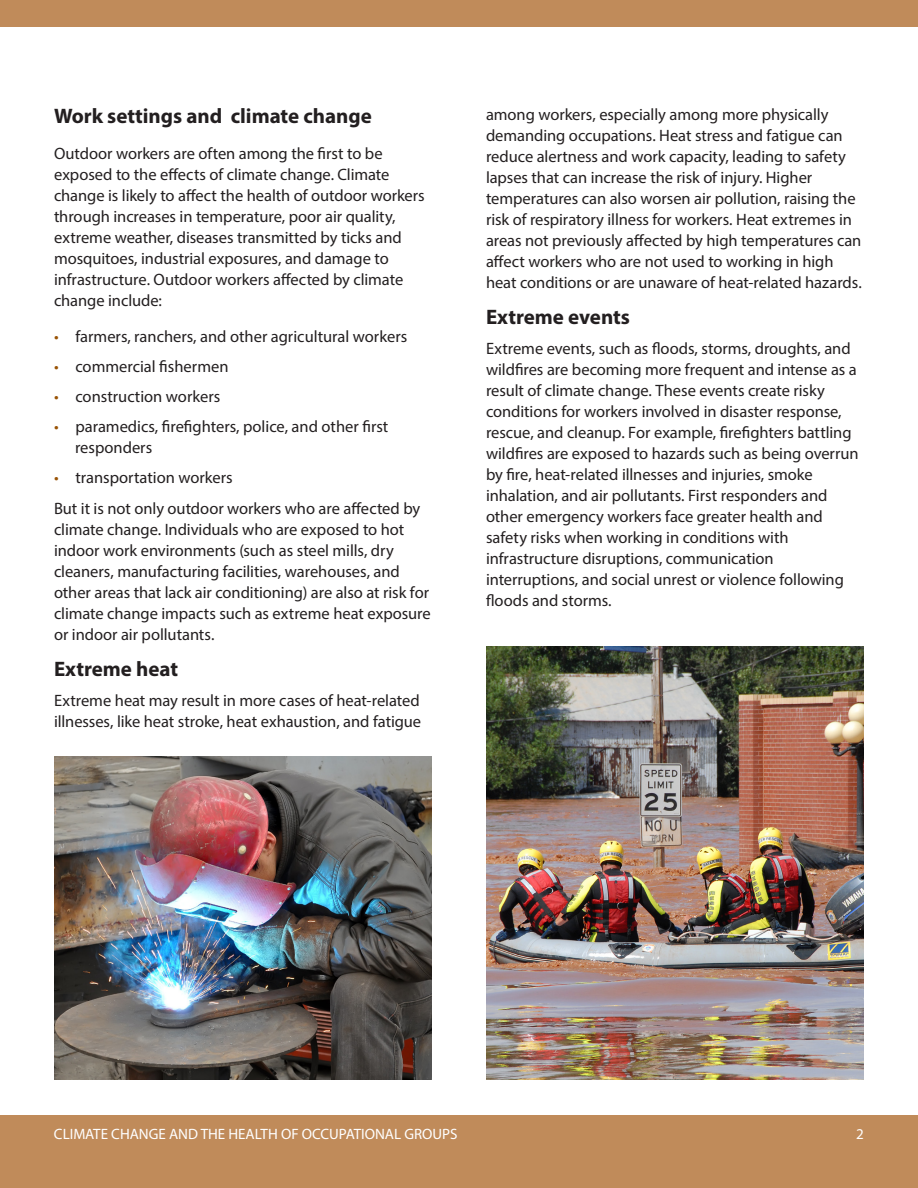
<style>
.page{position:relative;width:918px;height:1188px;background:#fff}
.page>*{position:absolute;margin:0;border:0;box-sizing:border-box;transform-origin:0 0}
.t1{font:700 21px "Myriad Pro";color:#231f20}
.t2{font:16.5px/21px "Myriad Pro";letter-spacing:-.005em;color:#231f20}
.t3{font:15px "Myriad Pro";color:#fff}
.s1{color:#9a5407}
</style>
<div class="page">
<div style="left:0;top:0;width:918px;height:27px;background:#c08b5a"></div>
<img style="left:54px;top:756px;width:378px;height:324px">
<img style="left:486px;top:646px;width:378px;height:434px">
<div style="left:0;top:1115px;width:918px;height:73px;background:#c08b5a"></div>
<h3 class="t1" style="left:54px;top:102px;width:319px">Work settings and climate change</h3>
<p class="t2" style="left:54px;top:143px;width:372px">Outdoor workers are often among the first to be exposed to the effects of climate change. Climate change is likely to affect the health of outdoor workers through increases in temperature, poor air quality, extreme weather, diseases transmitted by ticks and mosquitoes, industrial exposures, and damage to infrastructure. Outdoor workers affected by climate change include:</p>
<p class="t2" style="left:54px;top:326px;width:355px"><span class="s1">•</span> farmers, ranchers, and other agricultural workers</p>
<p class="t2" style="left:54px;top:356px;width:176px"><span class="s1">•</span> commercial fishermen</p>
<p class="t2" style="left:54px;top:386px;width:168px"><span class="s1">•</span> construction workers</p>
<p class="t2" style="left:75px;top:416px;width:315px;text-indent:-21px"><span class="s1">•</span> paramedics, firefighters, police, and other first responders</p>
<p class="t2" style="left:54px;top:467px;width:180px"><span class="s1">•</span> transportation workers</p>
<p class="t2" style="left:54px;top:498px;width:378px">But it is not only outdoor workers who are affected by climate change. Individuals who are exposed to hot indoor work environments (such as steel mills, dry cleaners, manufacturing facilities, warehouses, and other areas that lack air conditioning) are also at risk for climate change impacts such as extreme heat exposure or indoor air pollutants.</p>
<h3 class="t1" style="left:54px;top:656px;width:126px">Extreme heat</h3>
<p class="t2" style="left:54px;top:690px;width:369px">Extreme heat may result in more cases of heat-related illnesses, like heat stroke, heat exhaustion, and fatigue</p>
<p class="t2" style="left:486px;top:103px;width:377px">among workers, especially among more physically demanding occupations. Heat stress and fatigue can reduce alertness and work capacity, leading to safety lapses that can increase the risk of injury. Higher temperatures can also worsen air pollution, raising the risk of respiratory illness for workers. Heat extremes in areas not previously affected by high temperatures can affect workers who are not used to working in high heat conditions or are unaware of heat-related hazards.</p>
<h3 class="t1" style="left:486px;top:303px;width:145px">Extreme events</h3>
<p class="t2" style="left:486px;top:337px;width:372px">Extreme events, such as floods, storms, droughts, and wildfires are becoming more frequent and intense as a result of climate change. These events create risky conditions for workers involved in disaster response,</p>
<p class="t2" style="left:486px;top:421px;width:374px">rescue, and cleanup. For example, firefighters battling wildfires are exposed to hazards such as being overrun by fire, heat-related illnesses and injuries, smoke inhalation, and air pollutants. First responders and other emergency workers face greater health and safety risks when working in conditions with infrastructure disruptions, communication interruptions, and social unrest or violence following</p>
<p class="t2" style="left:486px;top:589px;width:127px">floods and storms.</p>
<p class="t3" style="left:54px;top:1125px;width:405px">CLIMATE CHANGE AND THE HEALTH OF OCCUPATIONAL GROUPS</p>
<p class="t3" style="left:856px;top:1125px;width:9px">2</p>
</div>
